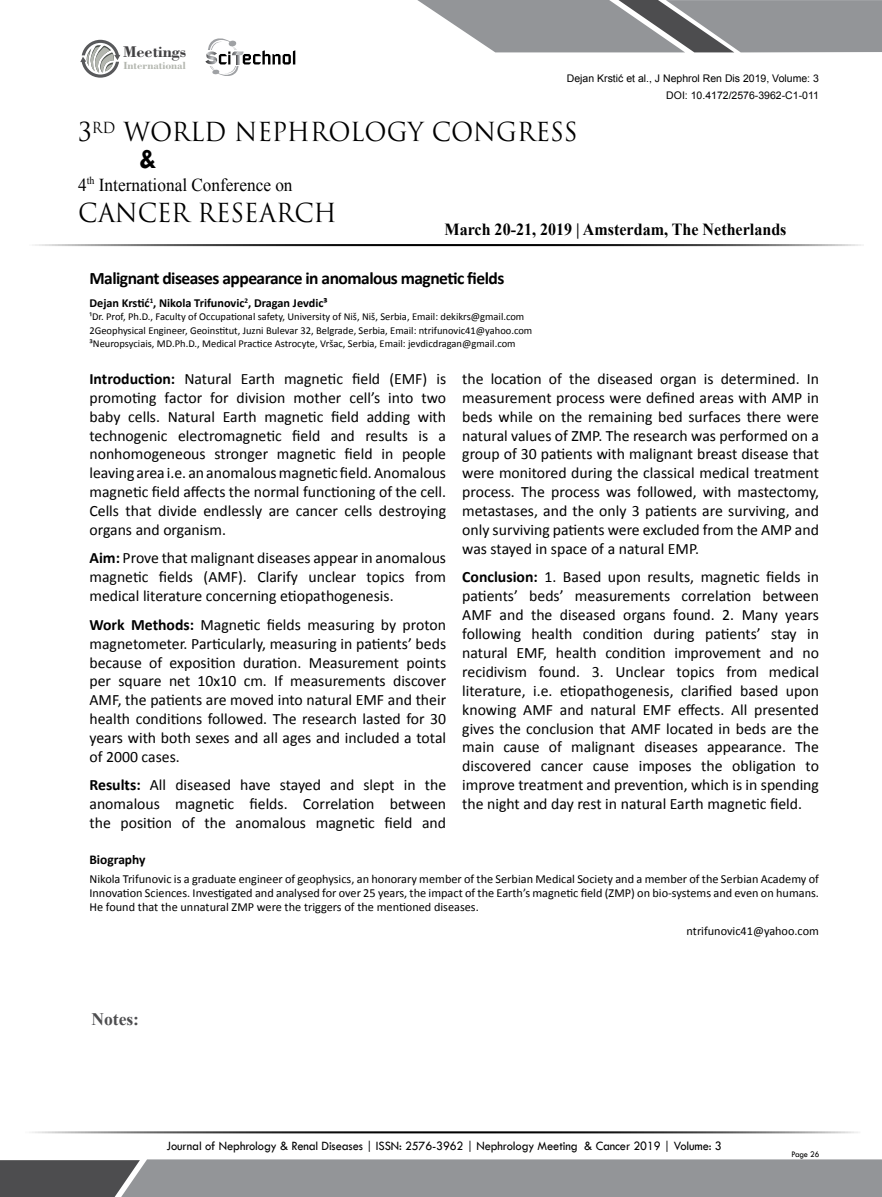
<style>
.page{position:relative;width:882px;height:1197px;background:#fff}
.page>*{position:absolute;margin:0;border:0;box-sizing:border-box;transform-origin:0 0}
.t1{font:700 29.05px "Tw Cen";color:#000;scale:.95 1}
.t2{font:25.55px "Trajan Pro 3";color:#000;scale:.95 1}
.t3{font:18.2px "Times New Roman";color:#000;scale:.95 1}
.t4{font:700 17.5px "Calibri";letter-spacing:-.03em;color:#000}
.t5{font:700 17.5px "Times New Roman";color:#4d4d4f}
.t6{font:700 16.97px "Times New Roman";color:#000;scale:.95 1}
.t7{font:700 16.45px "Bodoni BT";color:#414042}
.t8{font:15.75px/18.9px "Calibri";color:#000;text-align:justify}
.t9{font:700 13.47px "Calibri";color:#000}
.t10{font:13.12px "Tw Cen";letter-spacing:-.01em;color:#000;scale:.95 1}
.t11{font:12.25px/14px "Calibri";color:#000;text-align:justify}
.t12{font:700 12.25px "Calibri";color:#000}
.t13{font:700 10.85px "Bodoni BT";color:#b3b6af}
.t14{font:10.5px/13.5px "Calibri";color:#000}
.t15{font:10.5px/16.8px "Arial";color:#000;text-align:right}
.t16{font:8.75px "Tw Cen";letter-spacing:-.02em;color:#000;scale:.95 1}
.s1{font-weight:700}
</style>
<div class="page">
<hr style="left:25px;top:244px;width:839px;height:2px;background:#000">
<hr style="left:22px;top:1131px;width:839px;height:2px;background:#000">
<svg style="left:417px;top:0;width:465px;height:52px;background:#9a9b9e"></svg>
<svg style="left:0;top:1159px;width:882px;height:38px;background:#8b8d8f"></svg>
<svg style="left:80px;top:40px;width:40px;height:38px"></svg>
<svg style="left:205px;top:38px;width:90px;height:38px"></svg>
<p class="t7" style="left:123px;top:42px;width:65px">Meetings</p>
<p class="t13" style="left:123px;top:59px;width:64px">International</p>
<p class="t15" style="left:567px;top:70px;width:254px">Dejan Krstić et al., J Nephrol Ren Dis 2019, Volume: 3<br>DOI: 10.4172/2576-3962-C1-011</p>
<h2 class="t2" style="left:78px;top:114px;width:527px">3<sup>RD</sup> WORLD NEPHROLOGY CONGRESS</h2>
<h1 class="t1" style="left:139px;top:141px;width:20px">&amp;</h1>
<p class="t3" style="left:78px;top:172px;width:227px">4<sup>th</sup> International Conference on</p>
<h2 class="t2" style="left:78px;top:195px;width:274px">CANCER RESEARCH</h2>
<p class="t6" style="left:445px;top:218px;width:362px">March 20-21, 2019 | Amsterdam, The Netherlands</p>
<p class="t4" style="left:89px;top:267px;width:416px">Malignant diseases appearance in anomalous magnetic fields</p>
<p class="t12" style="left:89px;top:295px;width:240px">Dejan Krstić<sup>1</sup>, Nikola Trifunovic<sup>2</sup>, Dragan Jevdic³</p>
<p class="t14" style="left:89px;top:310px;width:444px">¹Dr. Prof, Ph.D., Faculty of Occupational safety, University of Niš, Niš, Serbia, Email: dekikrs@gmail.com<br>2Geophysical Engineer, Geoinstitut, Juzni Bulevar 32, Belgrade, Serbia, Email: ntrifunovic41@yahoo.com<br>³Neuropsyciais, MD.Ph.D., Medical Practice Astrocyte, Vršac, Serbia, Email: jevdicdragan@gmail.com</p>
<p class="t8" style="left:89px;top:369px;width:358px"><span class="s1">Introduction:</span> Natural Earth magnetic field (EMF) is promoting factor for division mother cell’s into two baby cells. Natural Earth magnetic field adding with technogenic electromagnetic field and results is a nonhomogeneous stronger magnetic field in people leaving area i.e. an anomalous magnetic field. Anomalous magnetic field affects the normal functioning of the cell.<br>Cells that divide endlessly are cancer cells destroying organs and organism.</p>
<p class="t8" style="left:89px;top:549px;width:358px"><span class="s1">Aim:</span> Prove that malignant diseases appear in anomalous magnetic fields (AMF). Clarify unclear topics from medical literature concerning etiopathogenesis.</p>
<p class="t8" style="left:89px;top:615px;width:358px"><span class="s1">Work Methods:</span> Magnetic fields measuring by proton magnetometer. Particularly, measuring in patients’ beds because of exposition duration. Measurement points per square net 10x10 cm. If measurements discover AMF, the patients are moved into natural EMF and their health conditions followed. The research lasted for 30 years with both sexes and all ages and included a total of 2000 cases.</p>
<p class="t8" style="left:89px;top:776px;width:358px"><span class="s1">Results:</span> All diseased have stayed and slept in the anomalous magnetic fields. Correlation between the position of the anomalous magnetic field and</p>
<p class="t8" style="left:462px;top:369px;width:358px">the location of the diseased organ is determined. In measurement process were defined areas with AMP in beds while on the remaining bed surfaces there were natural values of ZMP. The research was performed on a group of 30 patients with malignant breast disease that were monitored during the classical medical treatment process. The process was followed, with mastectomy, metastases, and the only 3 patients are surviving, and only surviving patients were excluded from the AMP and was stayed in space of a natural EMP.</p>
<p class="t8" style="left:462px;top:568px;width:358px"><span class="s1">Conclusion:</span> 1. Based upon results, magnetic fields in patients’ beds’ measurements correlation between AMF and the diseased organs found. 2. Many years following health condition during patients’ stay in natural EMF, health condition improvement and no recidivism found. 3. Unclear topics from medical literature, i.e. etiopathogenesis, clarified based upon knowing AMF and natural EMF effects. All presented gives the conclusion that AMF located in beds are the main cause of malignant diseases appearance. The discovered cancer cause imposes the obligation to improve treatment and prevention, which is in spending the night and day rest in natural Earth magnetic field.</p>
<p class="t9" style="left:89px;top:851px;width:58px">Biography</p>
<p class="t11" style="left:89px;top:872px;width:731px">Nikola Trifunovic is a graduate engineer of geophysics, an honorary member of the Serbian Medical Society and a member of the Serbian Academy of Innovation Sciences. Investigated and analysed for over 25 years, the impact of the Earth’s magnetic field (ZMP) on bio-systems and even on humans.<br>He found that the unnatural ZMP were the triggers of the mentioned diseases.</p>
<p class="t11" style="left:687px;top:924px;width:134px">ntrifunovic41@yahoo.com</p>
<p class="t5" style="left:91px;top:1007px;width:49px">Notes:</p>
<p class="t10" style="left:167px;top:1138px;width:586px">Journal of Nephrology &amp; Renal Diseases | ISSN: 2576-3962 | Nephrology Meeting &amp; Cancer 2019 | Volume: 3</p>
<p class="t16" style="left:791px;top:1149px;width:31px">Page 26</p>
</div>
